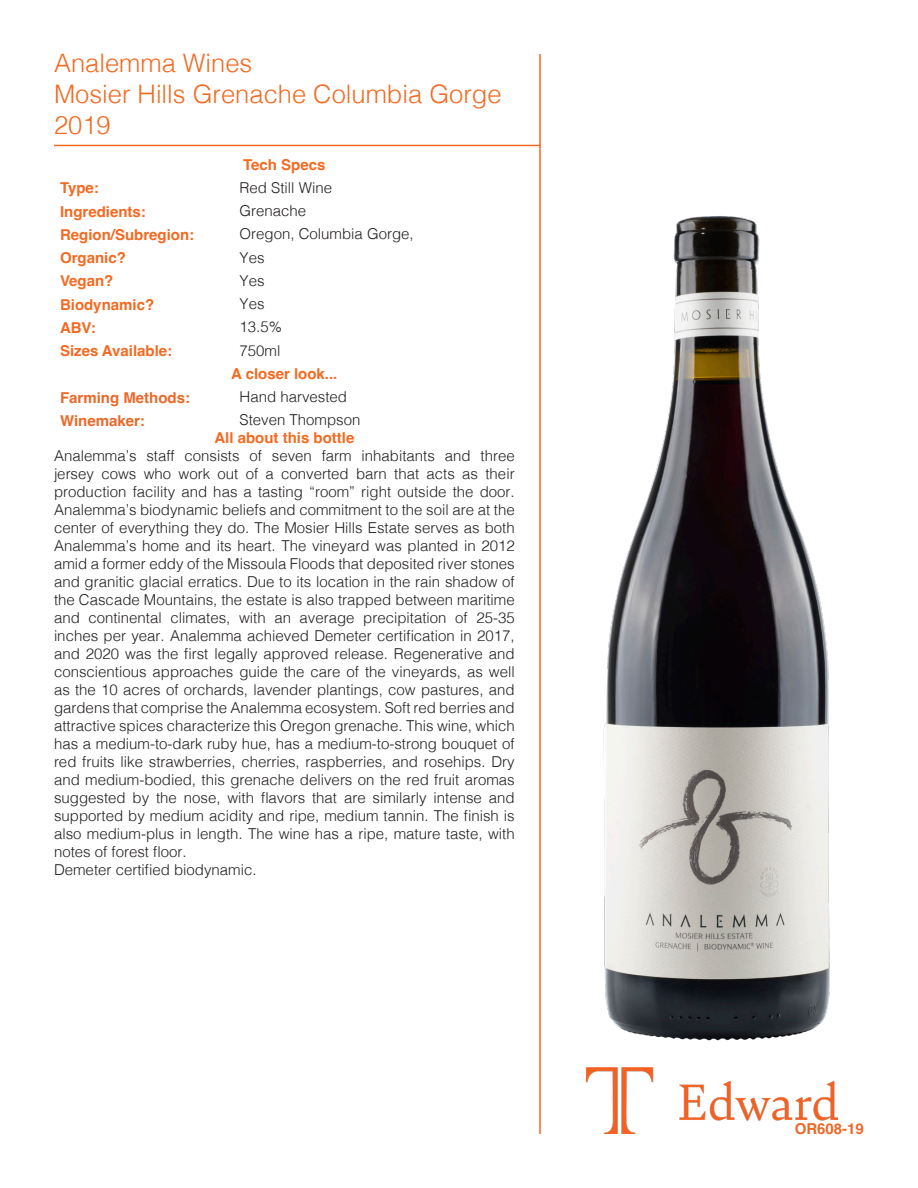
<style>
.page{position:relative;width:918px;height:1188px;background:#fff}
.page>*{position:absolute;margin:0;border:0;box-sizing:border-box;transform-origin:0 0}
.t1{font:300 25.5px "Helvetica";color:#f36a22}
.t2{font:300 15px/18px "Helvetica";color:#231f20;text-align:justify}
.t3{font:700 15px "Helvetica";color:#f36a22}
.t4{font:700 15px "Helvetica";color:#ea6929}
</style>
<div class="page">
<img style="left:603px;top:216px;width:227px;height:825px">
<hr style="left:539px;top:54px;width:2px;height:1080px;background:#f36a22">
<hr style="left:54px;top:145px;width:487px;height:1px;background:#f36a22">
<img style="left:587px;top:1067px;width:251px;height:67px">
<p class="t1" style="left:54px;top:42px;width:200px">Analemma Wines</p>
<p class="t1" style="left:54px;top:72px;width:449px">Mosier Hills Grenache Columbia Gorge</p>
<p class="t1" style="left:54px;top:103px;width:58px">2019</p>
<p class="t3" style="left:243px;top:156px;width:84px">Tech Specs</p>
<p class="t3" style="left:60px;top:179px;width:40px">Type:</p>
<p class="t2" style="left:240px;top:177px;width:94px">Red Still Wine</p>
<p class="t3" style="left:60px;top:202px;width:87px">Ingredients:</p>
<p class="t2" style="left:240px;top:201px;width:68px">Grenache</p>
<p class="t3" style="left:60px;top:225px;width:136px">Region/Subregion:</p>
<p class="t2" style="left:240px;top:224px;width:176px">Oregon, Columbia Gorge,</p>
<p class="t3" style="left:60px;top:249px;width:67px">Organic?</p>
<p class="t2" style="left:240px;top:247px;width:27px">Yes</p>
<p class="t3" style="left:60px;top:272px;width:55px">Vegan?</p>
<p class="t2" style="left:240px;top:270px;width:27px">Yes</p>
<p class="t3" style="left:60px;top:295px;width:96px">Biodynamic?</p>
<p class="t2" style="left:240px;top:294px;width:27px">Yes</p>
<p class="t3" style="left:60px;top:318px;width:37px">ABV:</p>
<p class="t2" style="left:240px;top:317px;width:44px">13.5%</p>
<p class="t3" style="left:60px;top:342px;width:114px">Sizes Available:</p>
<p class="t2" style="left:240px;top:340px;width:42px">750ml</p>
<p class="t3" style="left:231px;top:365px;width:108px">A closer look...</p>
<p class="t4" style="left:60px;top:388px;width:132px">Farming Methods:</p>
<p class="t2" style="left:240px;top:387px;width:109px">Hand harvested</p>
<p class="t4" style="left:60px;top:411px;width:86px">Winemaker:</p>
<p class="t2" style="left:240px;top:410px;width:122px">Steven Thompson</p>
<p class="t3" style="left:214px;top:429px;width:142px">All about this bottle</p>
<p class="t2" style="left:54px;top:446px;width:462px">Analemma’s staff consists of seven farm inhabitants and three jersey cows who work out of a converted barn that acts as their production facility and has a tasting “room” right outside the door.<br>Analemma’s biodynamic beliefs and commitment to the soil are at the center of everything they do. The Mosier Hills Estate serves as both Analemma’s home and its heart. The vineyard was planted in 2012 amid a former eddy of the Missoula Floods that deposited river stones and granitic glacial erratics. Due to its location in the rain shadow of the Cascade Mountains, the estate is also trapped between maritime and continental climates, with an average precipitation of 25-35 inches per year. Analemma achieved Demeter certification in 2017, and 2020 was the first legally approved release. Regenerative and conscientious approaches guide the care of the vineyards, as well as the 10 acres of orchards, lavender plantings, cow pastures, and gardens that comprise the Analemma ecosystem. Soft red berries and attractive spices characterize this Oregon grenache. This wine, which has a medium-to-dark ruby hue, has a medium-to-strong bouquet of red fruits like strawberries, cherries, raspberries, and rosehips. Dry and medium-bodied, this grenache delivers on the red fruit aromas suggested by the nose, with flavors that are similarly intense and supported by medium acidity and ripe, medium tannin. The finish is also medium-plus in length. The wine has a ripe, mature taste, with notes of forest floor.</p>
<p class="t2" style="left:54px;top:860px;width:204px">Demeter certified biodynamic.</p>
<p class="t4" style="left:795px;top:1120px;width:71px">OR608-19</p>
</div>
